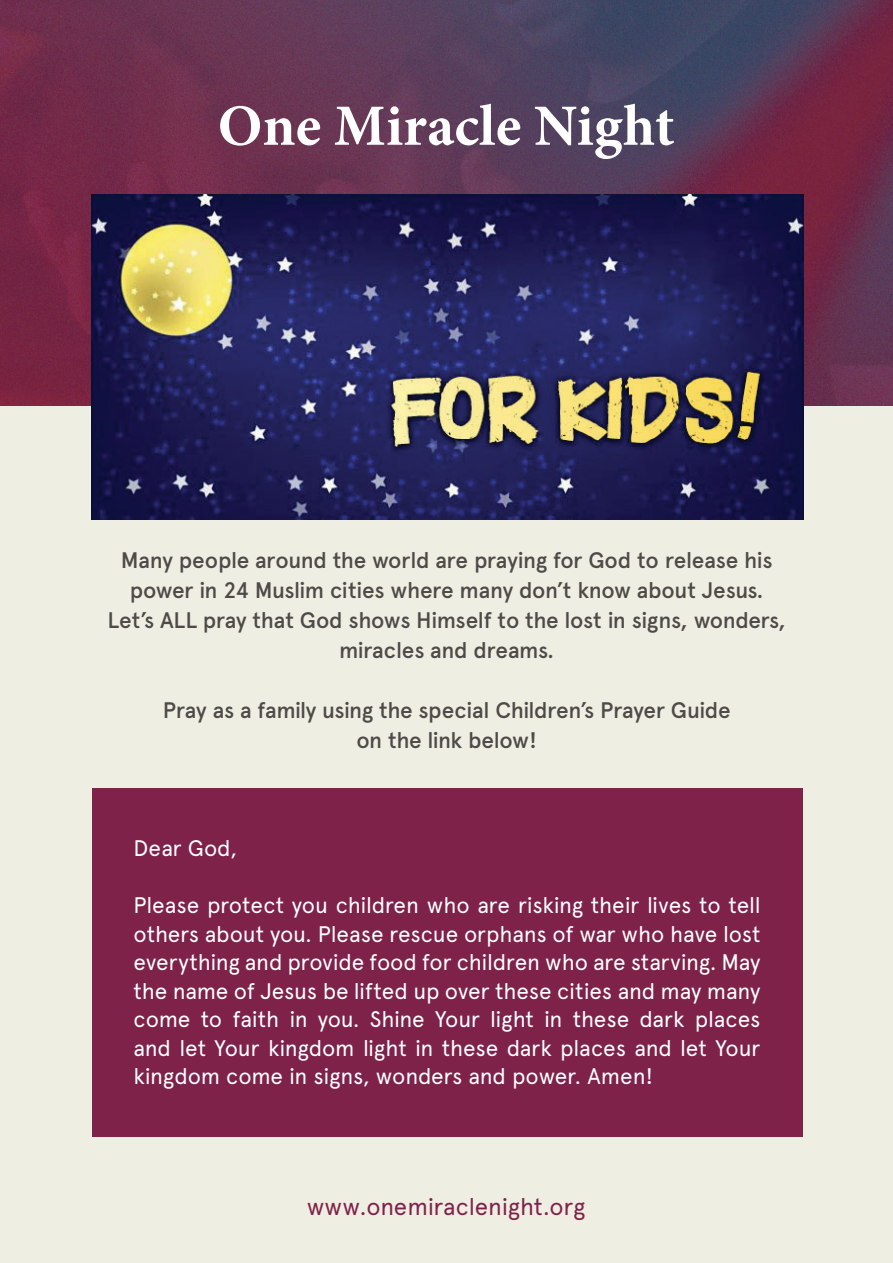
<style>
.page{position:relative;width:893px;height:1263px;background:#fff}
.page>*{position:absolute;margin:0;border:0;box-sizing:border-box;transform-origin:0 0}
.t1{font:700 58.5px "Minion Pro";color:#fff}
.t2{font:24px "Apercu Pro";letter-spacing:-.01em;color:#7f224a}
.t3{font:22.5px/28.5px "Apercu Pro";letter-spacing:-.01em;color:#fff;text-align:justify}
.t4{font:500 22.5px/30px "Apercu Pro";letter-spacing:-.02em;color:#4d4a48;text-align:center}
</style>
<div class="page">
<div style="left:1px;top:1px;width:891px;height:1261px;background:#efeee3"></div>
<img style="left:0;top:0;width:893px;height:405px">
<img style="left:91px;top:195px;width:712px;height:324px">
<div style="left:92px;top:788px;width:711px;height:349px;background:#7f224a"></div>
<h1 class="t1" style="left:218px;top:85px;width:458px">One Miracle Night</h1>
<p class="t4" style="left:108px;top:544px;width:680px">Many people around the world are praying for God to release his power in 24 Muslim cities where many don’t know about Jesus.<br>Let’s ALL pray that God shows Himself to the lost in signs, wonders, miracles and dreams.</p>
<p class="t4" style="left:163px;top:694px;width:569px">Pray as a family using the special Children’s Prayer Guide on the link below!</p>
<p class="t3" style="left:134px;top:832px;width:105px">Dear God,</p>
<p class="t3" style="left:134px;top:889px;width:629px">Please protect you children who are risking their lives to tell others about you. Please rescue orphans of war who have lost everything and provide food for children who are starving. May the name of Jesus be lifted up over these cities and may many come to faith in you. Shine Your light in these dark places and let Your kingdom light in these dark places and let Your kingdom come in signs, wonders and power. Amen!</p>
<p class="t2" style="left:307px;top:1188px;width:280px">www.onemiraclenight.org</p>
</div>
